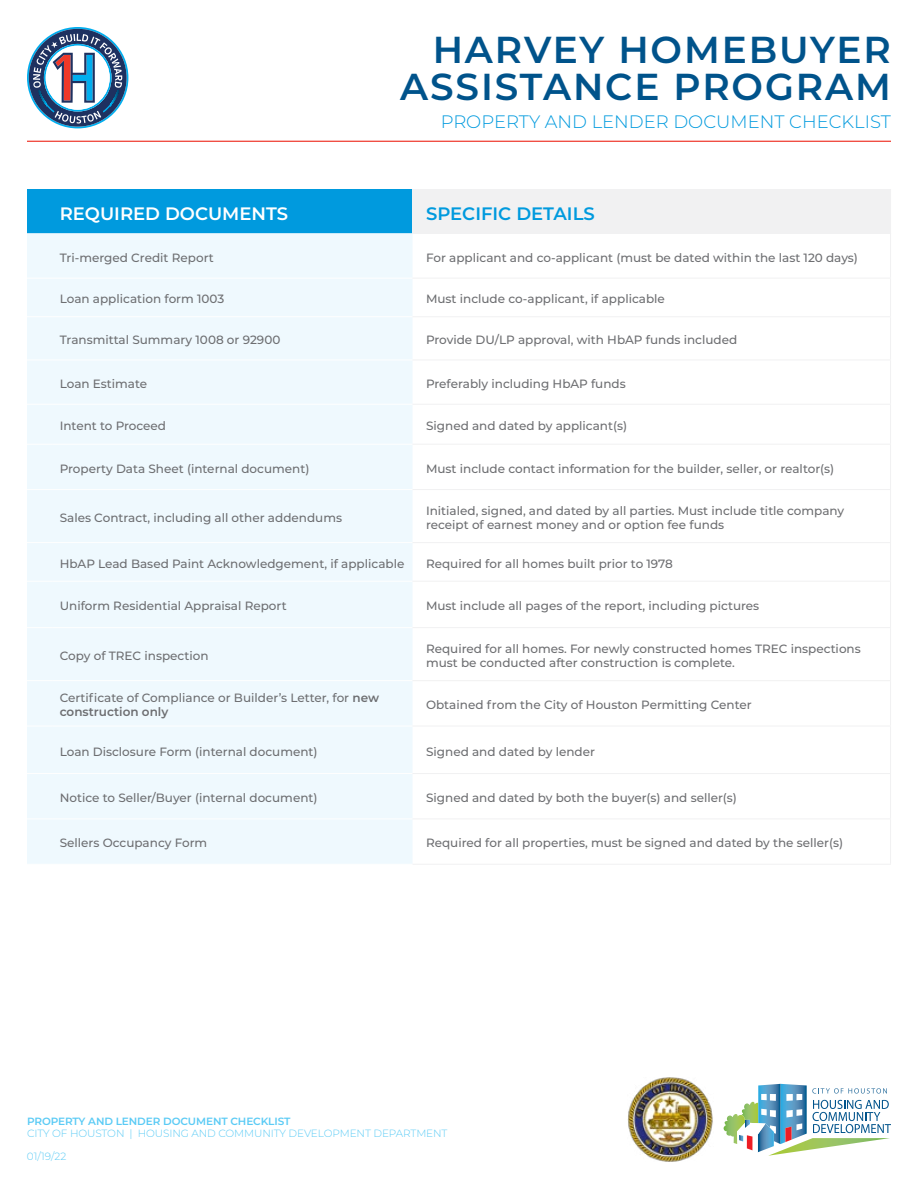
<style>
.page{position:relative;width:918px;height:1188px;background:#fff}
.page>*{position:absolute;margin:0;border:0;box-sizing:border-box;transform-origin:0 0}
.t1{font:600 37.5px/37.5px "Montserrat";letter-spacing:.05em;color:#00538b;text-align:right}
.t2{font:300 18px "Montserrat";color:#009ade}
.t3{font:600 18px "Montserrat";color:#fff}
.t4{font:600 18px "Montserrat";color:#009ade}
.t5{font:500 12px/14.4px "Montserrat";color:#6d6e71}
.t6{font:300 10.5px/23px "Montserrat";letter-spacing:-.01em;color:#5bcbf5}
.t7{font:600 10.5px "Montserrat";letter-spacing:-.01em;color:#5bcbf5}
.s1{font-weight:600}
</style>
<div class="page">
<svg style="left:27px;top:27px;width:101px;height:101px"></svg>
<hr style="left:27px;top:141px;width:864px;height:1px;background:#ee3124">
<img style="left:627px;top:1077px;width:86px;height:85px">
<svg style="left:724px;top:1084px;width:167px;height:72px"></svg>
<div style="left:27px;top:189px;width:386px;height:44px;background:#009ade"></div>
<div style="left:413px;top:189px;width:478px;height:44px;background:#f1f1f2"></div>
<div style="left:27px;top:233px;width:386px;height:631px;background:#eff9fe"></div>
<svg style="left:27px;top:278px;width:26px;height:1px"></svg>
<hr style="left:53px;top:278px;width:360px;height:1px;background:#fff">
<svg style="left:27px;top:316px;width:26px;height:1px"></svg>
<hr style="left:53px;top:316px;width:360px;height:1px;background:#fff">
<svg style="left:27px;top:360px;width:26px;height:1px"></svg>
<hr style="left:53px;top:360px;width:360px;height:1px;background:#fff">
<svg style="left:27px;top:404px;width:26px;height:1px"></svg>
<hr style="left:53px;top:404px;width:360px;height:1px;background:#fff">
<svg style="left:27px;top:444px;width:26px;height:1px"></svg>
<hr style="left:53px;top:444px;width:360px;height:1px;background:#fff">
<svg style="left:27px;top:489px;width:26px;height:1px"></svg>
<hr style="left:53px;top:489px;width:360px;height:1px;background:#fff">
<svg style="left:27px;top:542px;width:26px;height:1px"></svg>
<hr style="left:53px;top:542px;width:360px;height:1px;background:#fff">
<svg style="left:27px;top:581px;width:26px;height:1px"></svg>
<hr style="left:53px;top:581px;width:360px;height:1px;background:#fff">
<svg style="left:27px;top:627px;width:26px;height:1px"></svg>
<hr style="left:53px;top:627px;width:360px;height:1px;background:#fff">
<svg style="left:27px;top:680px;width:26px;height:1px"></svg>
<hr style="left:53px;top:680px;width:360px;height:1px;background:#fff">
<svg style="left:27px;top:726px;width:26px;height:1px"></svg>
<hr style="left:53px;top:726px;width:360px;height:1px;background:#fff">
<svg style="left:27px;top:773px;width:26px;height:1px"></svg>
<hr style="left:53px;top:773px;width:360px;height:1px;background:#fff">
<svg style="left:27px;top:818px;width:26px;height:1px"></svg>
<hr style="left:53px;top:818px;width:360px;height:1px;background:#fff">
<hr style="left:413px;top:278px;width:478px;height:1px;background:#f1f1f2">
<hr style="left:413px;top:316px;width:478px;height:1px;background:#f1f1f2">
<hr style="left:413px;top:360px;width:478px;height:1px;background:#f1f1f2">
<hr style="left:413px;top:404px;width:478px;height:1px;background:#f1f1f2">
<hr style="left:413px;top:444px;width:478px;height:1px;background:#f1f1f2">
<hr style="left:413px;top:489px;width:478px;height:1px;background:#f1f1f2">
<hr style="left:413px;top:542px;width:478px;height:1px;background:#f1f1f2">
<hr style="left:413px;top:581px;width:478px;height:1px;background:#f1f1f2">
<hr style="left:413px;top:627px;width:478px;height:1px;background:#f1f1f2">
<hr style="left:413px;top:680px;width:478px;height:1px;background:#f1f1f2">
<hr style="left:413px;top:726px;width:478px;height:1px;background:#f1f1f2">
<hr style="left:413px;top:773px;width:478px;height:1px;background:#f1f1f2">
<hr style="left:413px;top:818px;width:478px;height:1px;background:#f1f1f2">
<hr style="left:413px;top:864px;width:478px;height:1px;background:#f1f1f2">
<hr style="left:890px;top:233px;width:1px;height:45px;background:#f1f1f2">
<hr style="left:890px;top:279px;width:1px;height:37px;background:#f1f1f2">
<hr style="left:890px;top:317px;width:1px;height:43px;background:#f1f1f2">
<hr style="left:890px;top:360px;width:1px;height:44px;background:#f1f1f2">
<hr style="left:890px;top:405px;width:1px;height:39px;background:#f1f1f2">
<hr style="left:890px;top:445px;width:1px;height:44px;background:#f1f1f2">
<hr style="left:890px;top:490px;width:1px;height:52px;background:#f1f1f2">
<hr style="left:890px;top:543px;width:1px;height:38px;background:#f1f1f2">
<hr style="left:890px;top:582px;width:1px;height:45px;background:#f1f1f2">
<hr style="left:890px;top:628px;width:1px;height:52px;background:#f1f1f2">
<hr style="left:890px;top:681px;width:1px;height:45px;background:#f1f1f2">
<hr style="left:890px;top:726px;width:1px;height:47px;background:#f1f1f2">
<hr style="left:890px;top:774px;width:1px;height:44px;background:#f1f1f2">
<hr style="left:890px;top:819px;width:1px;height:45px;background:#f1f1f2">
<h1 class="t1" style="left:400px;top:29px;width:492px">HARVEY HOMEBUYER<br>ASSISTANCE PROGRAM</h1>
<h2 class="t2" style="left:441px;top:109px;width:452px">PROPERTY AND LENDER DOCUMENT CHECKLIST</h2>
<h2 class="t3" style="left:60px;top:201px;width:230px">REQUIRED DOCUMENTS</h2>
<h2 class="t4" style="left:426px;top:201px;width:170px">SPECIFIC DETAILS</h2>
<p class="t5" style="left:60px;top:250px;width:156px">Tri-merged Credit Report</p>
<p class="t5" style="left:426px;top:250px;width:433px">For applicant and co-applicant (must be dated within the last 120 days)</p>
<p class="t5" style="left:60px;top:291px;width:166px">Loan application form 1003</p>
<p class="t5" style="left:426px;top:291px;width:240px">Must include co-applicant, if applicable</p>
<p class="t5" style="left:60px;top:332px;width:222px">Transmittal Summary 1008 or 92900</p>
<p class="t5" style="left:426px;top:332px;width:313px">Provide DU/LP approval, with HbAP funds included</p>
<p class="t5" style="left:60px;top:376px;width:89px">Loan Estimate</p>
<p class="t5" style="left:426px;top:376px;width:201px">Preferably including HbAP funds</p>
<p class="t5" style="left:60px;top:418px;width:108px">Intent to Proceed</p>
<p class="t5" style="left:426px;top:418px;width:203px">Signed and dated by applicant(s)</p>
<p class="t5" style="left:60px;top:461px;width:251px">Property Data Sheet (internal document)</p>
<p class="t5" style="left:426px;top:461px;width:410px">Must include contact information for the builder, seller, or realtor(s)</p>
<p class="t5" style="left:60px;top:510px;width:284px">Sales Contract, including all other addendums</p>
<p class="t5" style="left:426px;top:503px;width:420px">Initialed, signed, and dated by all parties. Must include title company receipt of earnest money and or option fee funds</p>
<p class="t5" style="left:60px;top:556px;width:346px">HbAP Lead Based Paint Acknowledgement, if applicable</p>
<p class="t5" style="left:426px;top:556px;width:248px">Required for all homes built prior to 1978</p>
<p class="t5" style="left:60px;top:598px;width:228px">Uniform Residential Appraisal Report</p>
<p class="t5" style="left:426px;top:598px;width:335px">Must include all pages of the report, including pictures</p>
<p class="t5" style="left:60px;top:648px;width:150px">Copy of TREC inspection</p>
<p class="t5" style="left:426px;top:641px;width:436px">Required for all homes. For newly constructed homes TREC inspections must be conducted after construction is complete.</p>
<p class="t5" style="left:60px;top:690px;width:321px">Certificate of Compliance or Builder’s Letter, for <span class="s1">new construction only</span></p>
<p class="t5" style="left:426px;top:697px;width:327px">Obtained from the City of Houston Permitting Center</p>
<p class="t5" style="left:60px;top:744px;width:259px">Loan Disclosure Form (internal document)</p>
<p class="t5" style="left:426px;top:744px;width:170px">Signed and dated by lender</p>
<p class="t5" style="left:60px;top:790px;width:259px">Notice to Seller/Buyer (internal document)</p>
<p class="t5" style="left:426px;top:790px;width:312px">Signed and dated by both the buyer(s) and seller(s)</p>
<p class="t5" style="left:60px;top:835px;width:149px">Sellers Occupancy Form</p>
<p class="t5" style="left:426px;top:835px;width:419px">Required for all properties, must be signed and dated by the seller(s)</p>
<p class="t7" style="left:27px;top:1113px;width:265px">PROPERTY AND LENDER DOCUMENT CHECKLIST</p>
<p class="t6" style="left:27px;top:1122px;width:422px">CITY OF HOUSTON | HOUSING AND COMMUNITY DEVELOPMENT DEPARTMENT<br>01/19/22</p>
</div>
